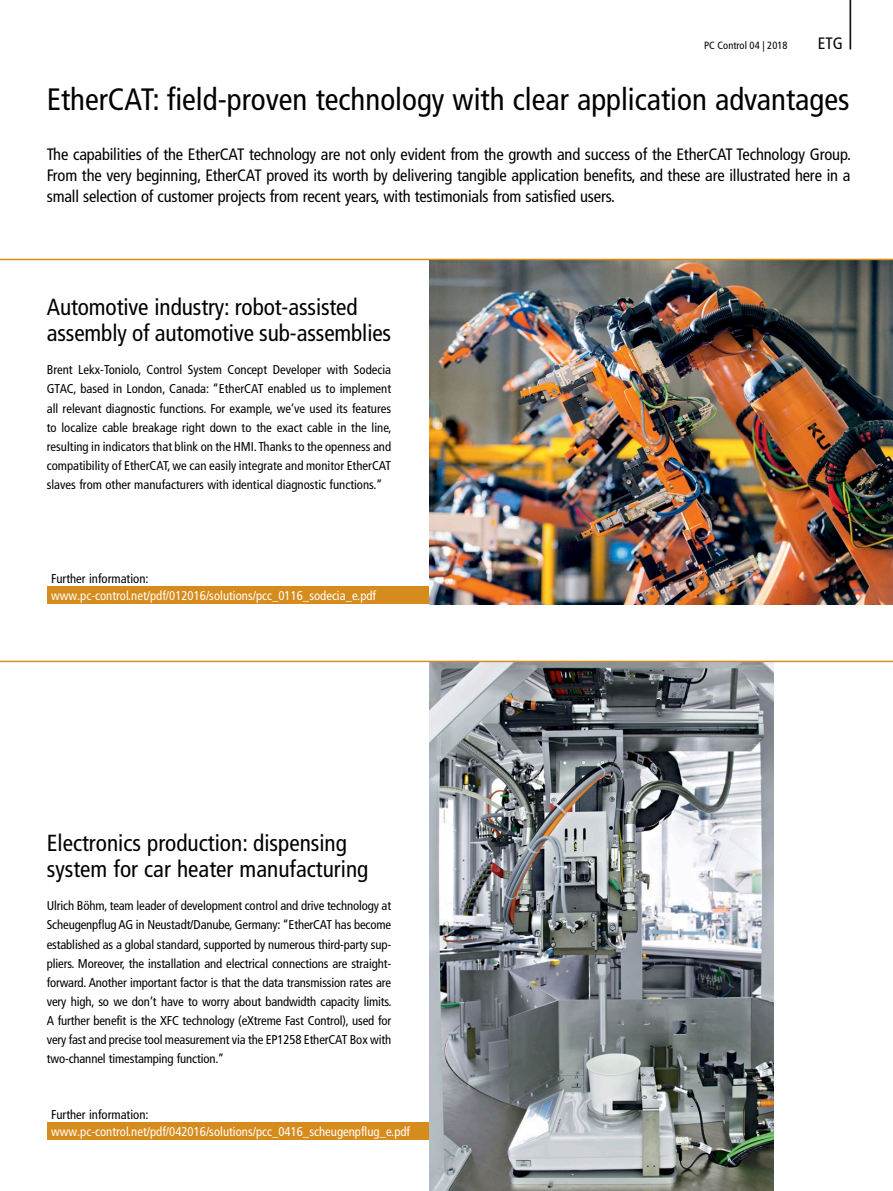
<style>
.page{position:relative;width:893px;height:1191px;background:#fff}
.page>*{position:absolute;margin:0;border:0;box-sizing:border-box;transform-origin:0 0}
.t1{font:300 condensed 61.8px "Frutiger LT Pro";color:#000;scale:.49 1}
.t2{font:condensed 30.9px "Frutiger LT Pro";color:#000}
.t3{font:condensed 23.25px/25.5px "Frutiger LT Pro";letter-spacing:-.005em;color:#000}
.t4{font:condensed 16.5px/21.3px "Frutiger LT Pro";letter-spacing:-.01em;color:#000;text-align:justify}
.t5{font:condensed 12.75px/19.2px "Frutiger LT Pro";color:#000;text-align:justify}
.t6{font:condensed 12.75px "Frutiger LT Pro";color:#fff}
.t7{font:condensed 10.5px "Frutiger LT Pro";color:#000}
</style>
<div class="page">
<div style="left:47px;top:587px;width:382px;height:17px;background:#d68b1d"></div>
<div style="left:47px;top:1123px;width:382px;height:17px;background:#d68b1d"></div>
<img style="left:429px;top:260px;width:464px;height:344px">
<img style="left:429px;top:662px;width:345px;height:529px">
<hr style="left:0;top:259px;width:893px;height:1px;background:#d68b1d">
<hr style="left:0;top:660px;width:893px;height:2px;background:#d68b1d">
<h1 class="t1" style="left:847px;top:-23px;width:15px">|</h1>
<p class="t7" style="left:704px;top:39px;width:85px">PC Control 04 | 2018</p>
<p class="t4" style="left:818px;top:33px;width:27px">ETG</p>
<h2 class="t2" style="left:47px;top:82px;width:804px">EtherCAT: field-proven technology with clear application advantages</h2>
<p class="t4" style="left:47px;top:143px;width:806px">The capabilities of the EtherCAT technology are not only evident from the growth and success of the EtherCAT Technology Group.<br>From the very beginning, EtherCAT proved its worth by delivering tangible application benefits, and these are illustrated here in a small selection of customer projects from recent years, with testimonials from satisfied users.</p>
<h3 class="t3" style="left:47px;top:294px;width:346px">Automotive industry: robot-assisted assembly of automotive sub-assemblies</h3>
<p class="t5" style="left:47px;top:360px;width:346px">Brent Lekx-Toniolo, Control System Concept Developer with Sodecia GTAC, based in London, Canada: “EtherCAT enabled us to implement all relevant diagnostic functions. For example, we’ve used its features to localize cable breakage right down to the exact cable in the line, resulting in indicators that blink on the HMI. Thanks to the openness and compatibility of EtherCAT, we can easily integrate and monitor EtherCAT slaves from other manufacturers with identical diagnostic functions.”</p>
<p class="t5" style="left:51px;top:569px;width:99px">Further information:</p>
<p class="t6" style="left:51px;top:588px;width:327px">www.pc-control.net/pdf/012016/solutions/pcc_0116_sodecia_e.pdf</p>
<h3 class="t3" style="left:47px;top:830px;width:323px">Electronics production: dispensing system for car heater manufacturing</h3>
<p class="t5" style="left:47px;top:896px;width:346px">Ulrich Böhm, team leader of development control and drive technology at Scheugenpflug AG in Neustadt/Danube, Germany: “EtherCAT has become established as a global standard, supported by numerous third-party sup&shy;pliers. Moreover, the installation and electrical connections are straight&shy;forward. Another important factor is that the data transmission rates are very high, so we don’t have to worry about bandwidth capacity limits.<br>A further benefit is the XFC technology (eXtreme Fast Control), used for very fast and precise tool measurement via the EP1258 EtherCAT Box with two-channel timestamping function.”</p>
<p class="t5" style="left:51px;top:1104px;width:99px">Further information:</p>
<p class="t6" style="left:51px;top:1124px;width:361px">www.pc-control.net/pdf/042016/solutions/pcc_0416_scheugenpflug_e.pdf</p>
</div>
